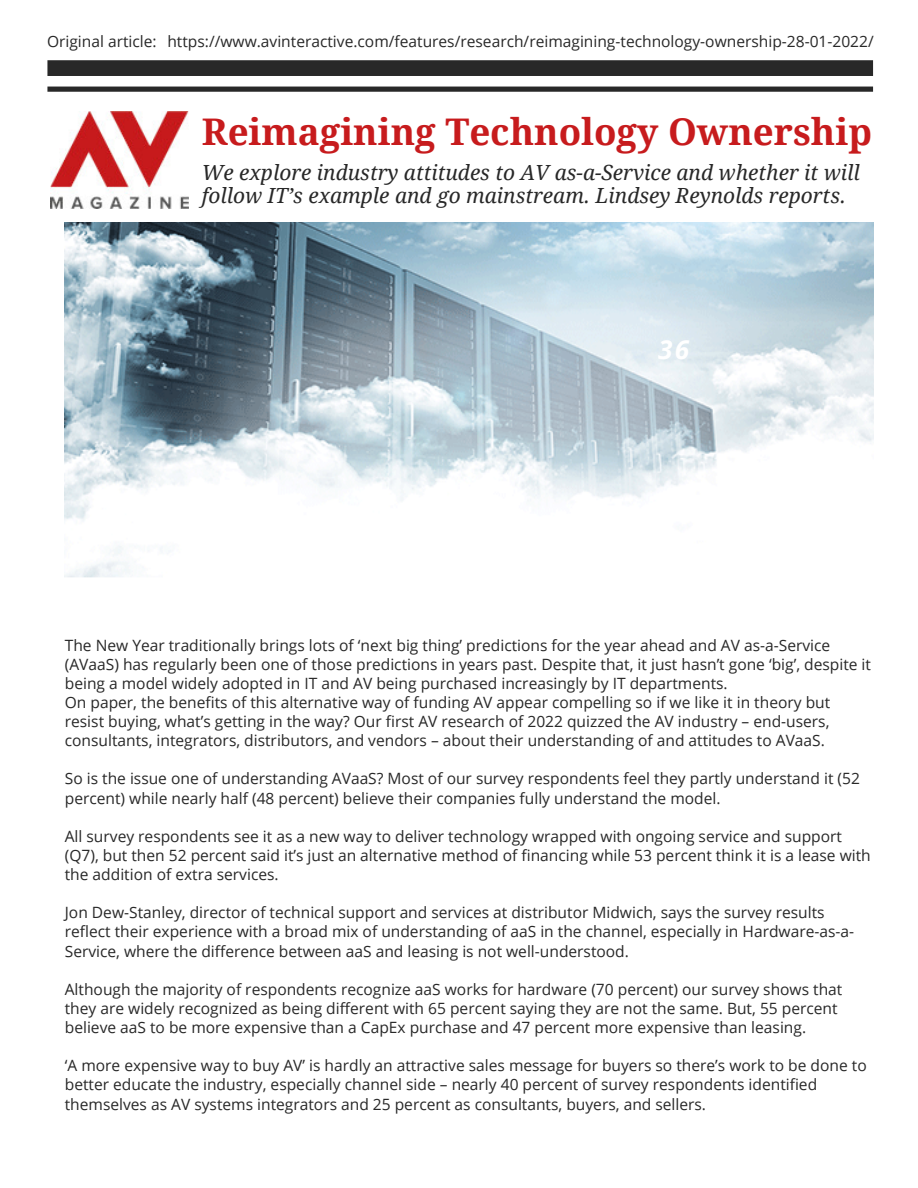
<style>
.page{position:relative;width:918px;height:1188px;background:#fff}
.page>*{position:absolute;margin:0;border:0;box-sizing:border-box;transform-origin:0 0}
.t1{font:700 36.75px "Droid Serif";color:#c71b1d}
.t2{font:italic 700 26.1px "Open Sans";color:#fff}
.t3{font:italic 20.85px/23.9px "Droid Serif";color:#282828}
.t4{font:15.6px/19.2px "Open Sans";color:#282828}
</style>
<div class="page">
<svg style="left:47px;top:60px;width:826px;height:32px"></svg>
<img style="left:50px;top:112px;width:139px;height:97px">
<img style="left:65px;top:223px;width:809px;height:355px">
<p class="t4" style="left:47px;top:32px;width:111px">Original article:</p>
<p class="t4" style="left:167px;top:32px;width:708px">https://www.avinteractive.com/features/research/reimagining-technology-ownership-28-01-2022/</p>
<p class="t1" style="left:202px;top:111px;width:672px">Reimagining Technology Ownership</p>
<p class="t3" style="left:202px;top:160px;width:660px">We explore industry attitudes to AV as-a-Service and whether it will follow IT’s example and go mainstream. Lindsey Reynolds reports.</p>
<p class="t2" style="left:658px;top:331px;width:33px">36</p>
<p class="t4" style="left:65px;top:635px;width:808px">The New Year traditionally brings lots of ‘next big thing’ predictions for the year ahead and AV as-a-Service (AVaaS) has regularly been one of those predictions in years past. Despite that, it just hasn’t gone ‘big’, despite it being a model widely adopted in IT and AV being purchased increasingly by IT departments.</p>
<p class="t4" style="left:65px;top:692px;width:767px;text-align:justify">On paper, the benefits of this alternative way of funding AV appear compelling so if we like it in theory but resist buying, what’s getting in the way? Our first AV research of 2022 quizzed the AV industry – end-users, consultants, integrators, distributors, and vendors – about their understanding of and attitudes to AVaaS.</p>
<p class="t4" style="left:65px;top:769px;width:797px">So is the issue one of understanding AVaaS? Most of our survey respondents feel they partly understand it (52 percent) while nearly half (48 percent) believe their companies fully understand the model.</p>
<p class="t4" style="left:65px;top:826px;width:807px">All survey respondents see it as a new way to deliver technology wrapped with ongoing service and support (Q7), but then 52 percent said it’s just an alternative method of financing while 53 percent think it is a lease with the addition of extra services.</p>
<p class="t4" style="left:65px;top:903px;width:791px">Jon Dew-Stanley, director of technical support and services at distributor Midwich, says the survey results reflect their experience with a broad mix of understanding of aaS in the channel, especially in Hardware-as-a-<br>Service, where the difference between aaS and leasing is not well-understood.</p>
<p class="t4" style="left:65px;top:979px;width:779px">Although the majority of respondents recognize aaS works for hardware (70 percent) our survey shows that they are widely recognized as being different with 65 percent saying they are not the same. But, 55 percent believe aaS to be more expensive than a CapEx purchase and 47 percent more expensive than leasing.</p>
<p class="t4" style="left:65px;top:1056px;width:803px">‘A more expensive way to buy AV’ is hardly an attractive sales message for buyers so there’s work to be done to better educate the industry, especially channel side – nearly 40 percent of survey respondents identified themselves as AV systems integrators and 25 percent as consultants, buyers, and sellers.</p>
</div>
